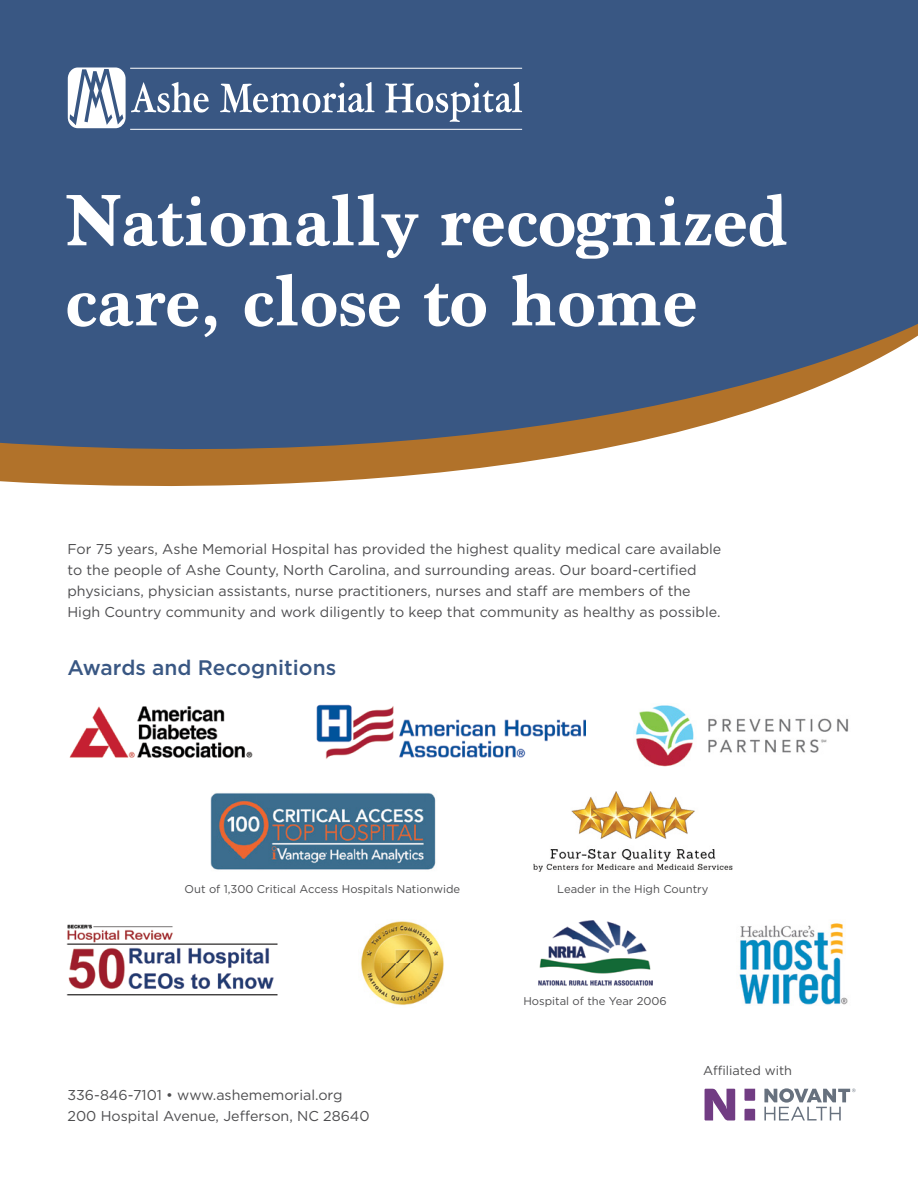
<style>
.page{position:relative;width:918px;height:1188px;background:#fff}
.page>*{position:absolute;margin:0;border:0;box-sizing:border-box;transform-origin:0 0}
.t1{font:700 75.75px/80.1px "Marion";color:#fff}
.t2{font:500 21px "Gotham";color:#395783}
.t3{font:14.25px/21px "Gotham";color:#4d4d4f}
.t4{font:12.75px "Gotham";color:#4d4d4f}
.t5{font:11.25px "Gotham";color:#4d4d4f}
</style>
<div class="page">
<div style="left:0;top:0;width:918px;height:462px;background:#395783"></div>
<svg style="left:0;top:324px;width:918px;height:162px"></svg>
<hr style="left:130px;top:129px;width:392px;height:1px;background:#fff">
<hr style="left:130px;top:68px;width:392px;height:1px;background:#fff">
<svg style="left:220px;top:82px;width:155px;height:31px"></svg>
<svg style="left:385px;top:82px;width:137px;height:40px"></svg>
<svg style="left:68px;top:68px;width:141px;height:60px"></svg>
<img style="left:69px;top:706px;width:184px;height:52px">
<img style="left:316px;top:704px;width:270px;height:55px">
<img style="left:361px;top:921px;width:83px;height:84px">
<img style="left:739px;top:923px;width:109px;height:82px">
<img style="left:66px;top:924px;width:212px;height:72px">
<img style="left:635px;top:705px;width:214px;height:62px">
<svg style="left:705px;top:1089px;width:30px;height:31px"></svg>
<svg style="left:744px;top:1089px;width:11px;height:12px"></svg>
<svg style="left:744px;top:1109px;width:11px;height:11px"></svg>
<svg style="left:764px;top:1088px;width:92px;height:32px"></svg>
<img style="left:210px;top:793px;width:226px;height:77px">
<img style="left:533px;top:792px;width:199px;height:79px">
<img style="left:538px;top:921px;width:114px;height:64px">
<h1 class="t1" style="left:65px;top:181px;width:724px">Nationally recognized care, close to home</h1>
<p class="t3" style="left:68px;top:538px;width:655px">For 75 years, Ashe Memorial Hospital has provided the highest quality medical care available to the people of Ashe County, North Carolina, and surrounding areas. Our board-certified physicians, physician assistants, nurse practitioners, nurses and staff are members of the High Country community and work diligently to keep that community as healthy as possible.</p>
<h2 class="t2" style="left:68px;top:653px;width:270px">Awards and Recognitions</h2>
<p class="t5" style="left:185px;top:881px;width:277px">Out of 1,300 Critical Access Hospitals Nationwide</p>
<p class="t5" style="left:557px;top:881px;width:153px">Leader in the High Country</p>
<p class="t3" style="left:68px;top:1084px;width:304px">336-846-7101 • www.ashememorial.org<br>200 Hospital Avenue, Jefferson, NC 28640</p>
<p class="t5" style="left:523px;top:994px;width:145px">Hospital of the Year 2006</p>
<p class="t4" style="left:703px;top:1062px;width:90px">Affiliated with</p>
</div>
